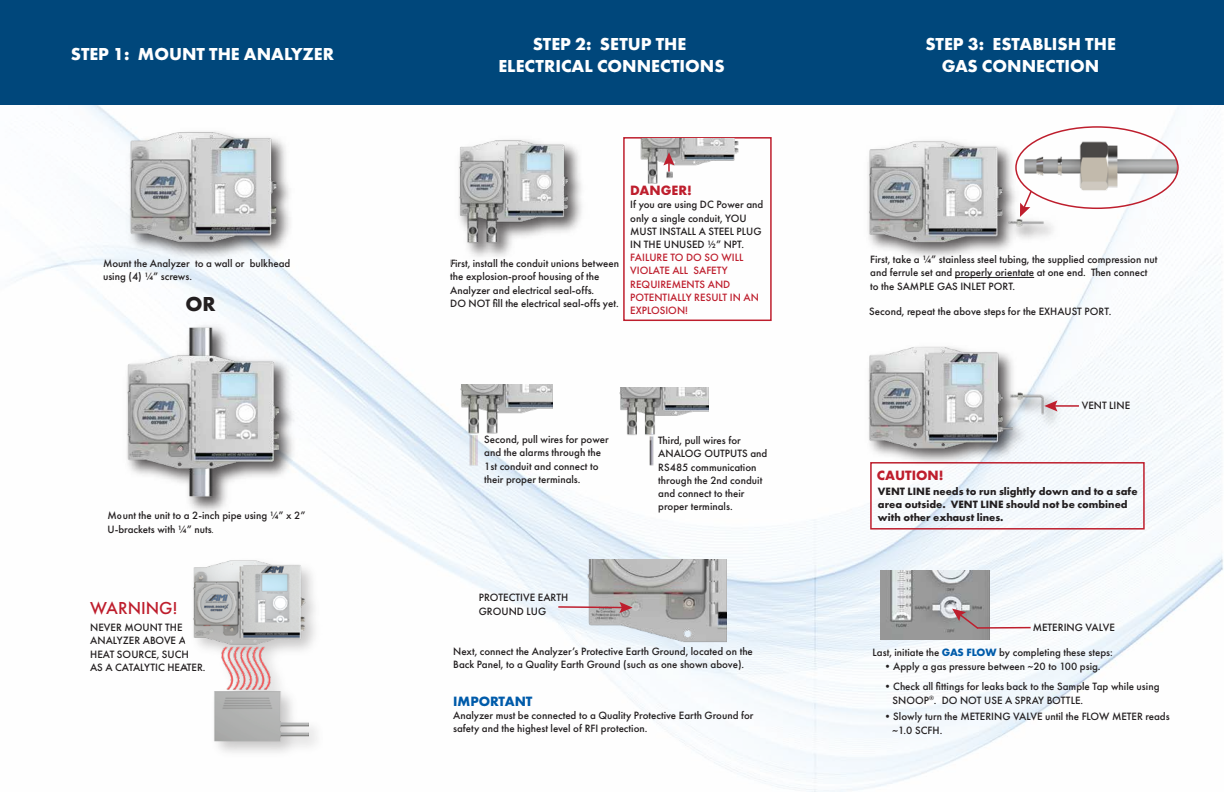
<style>
.page{position:relative;width:1224px;height:792px;background:#fff}
.page>*{position:absolute;margin:0;border:0;box-sizing:border-box;transform-origin:0 0}
.t1{font:700 21px "Futura PT";color:#231f20}
.t2{font:700 18px/21.6px "Futura PT";color:#fff;text-align:center}
.t3{font:500 18px "Futura PT";color:#be1e2d}
.t4{font:700 14px "Futura PT";color:#be1e2d}
.t5{font:700 14px "Futura PT";color:#005baa}
.t6{font:500 11px/13.2px "Futura PT";color:#231f20}
.t7{font:700 11px/13.2px "Futura PT";color:#231f20}
.t8{font:500 11px/13.2px "Futura PT";color:#be1e2d}
.s1{font-size:9px}
.s2{font-weight:700;color:#005baa}
</style>
<div class="page">
<img style="left:15px;top:105px;width:1208px;height:687px">
<img style="left:880px;top:570px;width:109px;height:69px">
<img style="left:861px;top:134px;width:205px;height:130px">
<img style="left:867px;top:138px;width:177px;height:106px">
<div style="left:0;top:0;width:1224px;height:105px;background:#00477b"></div>
<hr style="left:955px;top:277px;width:79px;height:1px;background:#231f20">
<div style="left:870px;top:462px;width:275px;height:68px;border:2px solid #be1e2d"></div>
<div style="left:623px;top:137px;width:149px;height:184px;border:2px solid #be1e2d"></div>
<img style="left:1020px;top:133px;width:157px;height:73px">
<div style="left:1015px;top:126px;width:164px;height:83px;border:2px solid #be1e2d;border-radius:50%"></div>
<svg style="left:1020px;top:189px;width:13px;height:28px"></svg>
<img style="left:861px;top:339px;width:204px;height:131px">
<img style="left:866px;top:344px;width:180px;height:107px">
<hr style="left:1053px;top:405px;width:26px;height:2px;background:#be1e2d">
<svg style="left:1044px;top:400px;width:13px;height:12px"></svg>
<svg style="left:952px;top:609px;width:80px;height:21px"></svg>
<img style="left:123px;top:125px;width:176px;height:138px">
<img style="left:130px;top:131px;width:148px;height:113px">
<img style="left:120px;top:319px;width:181px;height:199px">
<img style="left:125px;top:325px;width:155px;height:175px">
<img style="left:451px;top:133px;width:139px;height:131px">
<img style="left:458px;top:139px;width:112px;height:104px">
<img style="left:641px;top:139px;width:98px;height:46px">
<svg style="left:663px;top:152px;width:12px;height:20px"></svg>
<img style="left:460px;top:385px;width:92px;height:81px">
<img style="left:619px;top:387px;width:89px;height:80px">
<img style="left:185px;top:553px;width:146px;height:210px">
<img style="left:191px;top:557px;width:118px;height:189px">
<img style="left:580px;top:559px;width:147px;height:91px">
<svg style="left:557px;top:602px;width:76px;height:11px"></svg>
<h2 class="t2" style="left:71px;top:42px;width:265px">STEP 1: MOUNT THE ANALYZER</h2>
<h2 class="t2" style="left:498px;top:33px;width:228px">STEP 2: SETUP THE<br>ELECTRICAL CONNECTIONS</h2>
<p class="t6" style="left:103px;top:257px;width:189px">Mount the Analyzer to a wall or bulkhead using (4) ¼” screws.</p>
<h1 class="t1" style="left:185px;top:291px;width:32px">OR</h1>
<p class="t6" style="left:108px;top:509px;width:200px">Mount the unit to a 2-inch pipe using ¼” x 2”<br>U-brackets with ¼” nuts<span class="s1">.</span></p>
<h2 class="t3" style="left:90px;top:597px;width:89px">WARNING!</h2>
<p class="t6" style="left:90px;top:621px;width:117px">NEVER MOUNT THE<br>ANALYZER ABOVE A<br>HEAT SOURCE, SUCH<br>AS A CATALYTIC HEATER.</p>
<p class="t6" style="left:450px;top:257px;width:170px">First, install the conduit unions between the explosion-proof housing of the Analyzer and electrical seal-offs.<br>DO NOT fill the electrical seal-offs yet.</p>
<p class="t4" style="left:630px;top:181px;width:63px">DANGER!</p>
<p class="t6" style="left:630px;top:198px;width:135px">If you are using DC Power and only a single conduit, YOU<br>MUST INSTALL A STEEL PLUG<br>IN THE UNUSED ½” NPT.</p>
<p class="t8" style="left:630px;top:251px;width:130px">FAILURE TO DO SO WILL<br>VIOLATE ALL SAFETY<br>REQUIREMENTS AND<br>POTENTIALLY RESULT IN AN<br>EXPLOSION!</p>
<p class="t6" style="left:484px;top:433px;width:126px">Second, pull wires for power and the alarms through the<br>1st conduit and connect to their proper terminals.</p>
<p class="t6" style="left:658px;top:434px;width:111px">Third, pull wires for<br>ANALOG OUTPUTS and<br>RS485 communication through the 2nd conduit and connect to their proper terminals.</p>
<p class="t6" style="left:479px;top:591px;width:91px">PROTECTIVE EARTH<br>GROUND LUG</p>
<p class="t6" style="left:453px;top:645px;width:301px">Next, connect the Analyzer’s Protective Earth Ground, located on the<br>Back Panel, to a Quality Earth Ground (such as one shown above).</p>
<p class="t5" style="left:453px;top:692px;width:81px">IMPORTANT</p>
<p class="t6" style="left:453px;top:709px;width:302px">Analyzer must be connected to a Quality Protective Earth Ground for safety and the highest level of RFI protection.</p>
<h2 class="t2" style="left:925px;top:33px;width:192px">STEP 3: ESTABLISH THE<br>GAS CONNECTION</h2>
<p class="t6" style="left:870px;top:253px;width:289px">First, take a ¼” stainless steel tubing, the supplied compression nut and ferrule set and properly orientate at one end. Then connect to the SAMPLE GAS INLET PORT.</p>
<p class="t6" style="left:869px;top:305px;width:244px">Second, repeat the above steps for the EXHAUST PORT.</p>
<p class="t4" style="left:877px;top:466px;width:68px">CAUTION!</p>
<p class="t6" style="left:1082px;top:399px;width:50px">VENT LINE</p>
<p class="t7" style="left:878px;top:484px;width:261px">VENT LINE needs to run slightly down and to a safe area outside. VENT LINE should not be combined with other exhaust lines.</p>
<p class="t6" style="left:1033px;top:621px;width:84px">METERING VALVE</p>
<p class="t6" style="left:873px;top:646px;width:242px">Last, initiate the <span class="s2">GAS FLOW</span> by completing these steps:</p>
<p class="t6" style="left:882px;top:660px;width:220px">•Apply a gas pressure between ~20 to 100 psig.</p>
<p class="t6" style="left:893px;top:680px;width:269px;text-indent:-10px">•Check all fittings for leaks back to the Sample Tap while using<br>SNOOP<sup>®</sup>. DO NOT USE A SPRAY BOTTLE.</p>
<p class="t6" style="left:893px;top:710px;width:279px;text-indent:-10px">•Slowly turn the METERING VALVE until the FLOW METER reads ~1.0 SCFH.</p>
</div>
